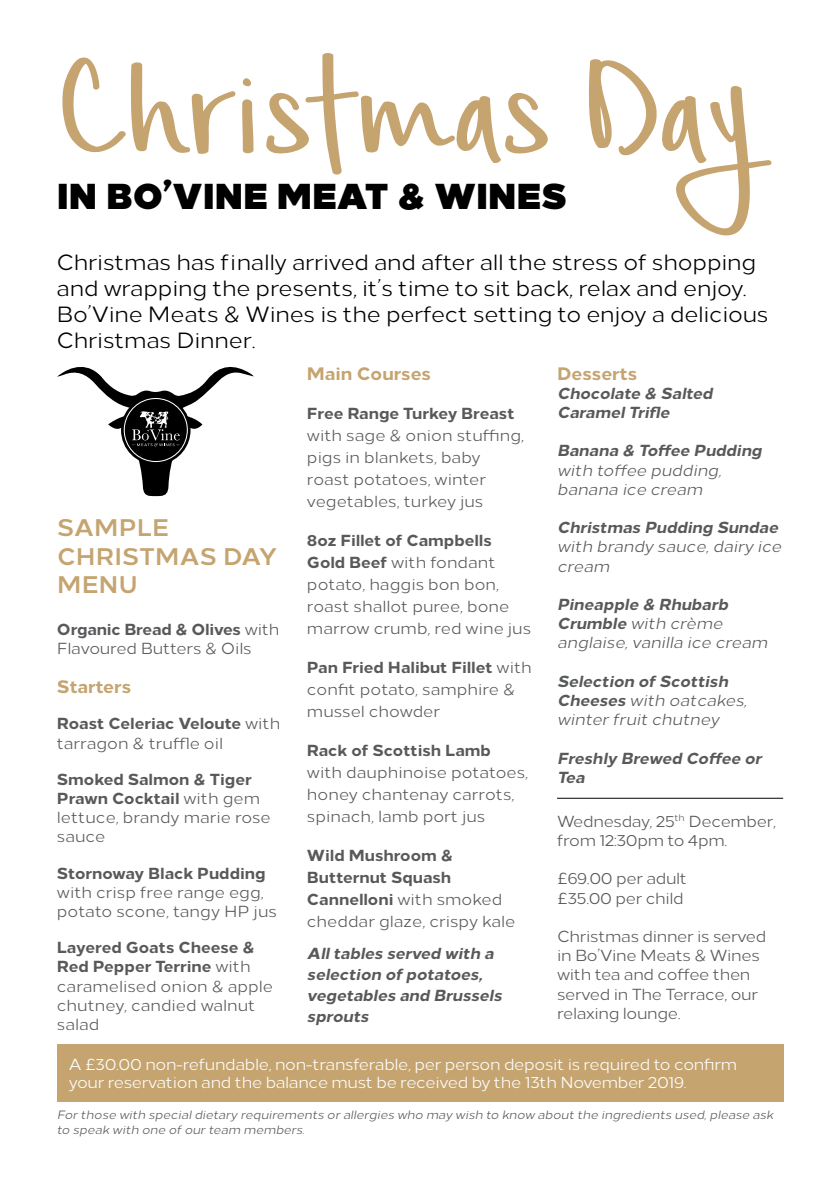
<style>
.page{position:relative;width:840px;height:1191px;background:#fff}
.page>*{position:absolute;margin:0;border:0;box-sizing:border-box;transform-origin:0 0}
.t1{font:194px "Simple Joys";letter-spacing:-.03em;color:#c5a470}
.t2{font:900 36px "Loew";color:#000}
.t3{font:700 24px/28.8px "Loew";letter-spacing:.01em;color:#c5a470}
.t4{font:22px/26px "Loew";letter-spacing:-.01em;color:#000}
.t5{font:800 18px "Loew";color:#c5a470}
.t6{font:16px/22px "Loew";color:#58595b}
.t7{font:italic 16px/19.2px "Loew";color:#58595b}
.t8{font:16px/19.2px "Loew";letter-spacing:-.02em;color:#58595b}
.t9{font:italic 800 16px/21px "Loew";color:#58595b}
.t10{font:16px/18px "Loew";letter-spacing:-.02em;color:#fff}
.t11{font:800 16px/22px "Loew";color:#58595b}
.t12{font:italic 12px/14.4px "Loew";color:#58595b}
.s1{font-weight:800}
.s2{font-weight:400}
</style>
<div class="page">
<svg style="left:57px;top:366px;width:196px;height:130px"></svg>
<hr style="left:556px;top:797px;width:226px;height:1px;background:#000">
<div style="left:57px;top:1044px;width:725px;height:57px;background:#c5a470"></div>
<h1 class="t1" style="left:57px;top:26px;width:698px">Christmas Day</h1>
<h2 class="t2" style="left:57px;top:164px;width:511px">IN BO’VINE MEAT &amp; WINES</h2>
<h3 class="t4" style="left:57px;top:247px;width:713px">Christmas has finally arrived and after all the stress of shopping and wrapping the presents, it’s time to sit back, relax and enjoy.<br>Bo’Vine Meats &amp; Wines is the perfect setting to enjoy a delicious Christmas Dinner.</h3>
<p class="t5" style="left:307px;top:358px;width:125px">Main Courses</p>
<p class="t11" style="left:307px;top:400px;width:209px">Free Range Turkey Breast</p>
<p class="t6" style="left:307px;top:422px;width:218px">with sage &amp; onion stuffing, pigs in blankets, baby roast potatoes, winter vegetables, turkey jus</p>
<p class="t6" style="left:307px;top:527px;width:225px"><span class="s1">8oz Fillet of Campbells<br>Gold Beef</span> with fondant potato, haggis bon bon, roast shallot puree, bone marrow crumb, red wine jus</p>
<p class="t6" style="left:307px;top:654px;width:226px"><span class="s1">Pan Fried Halibut Fillet</span> with confit potato, samphire &amp; mussel chowder</p>
<p class="t11" style="left:307px;top:737px;width:185px">Rack of Scottish Lamb</p>
<p class="t6" style="left:307px;top:759px;width:222px">with dauphinoise potatoes, honey chantenay carrots, spinach, lamb port jus</p>
<p class="t11" style="left:307px;top:842px;width:210px">Wild Mushroom &amp;<br>Butternut Squash<br>Cannelloni <span class="s2">with smoked cheddar glaze, crispy kale</span></p>
<p class="t9" style="left:307px;top:941px;width:200px">Alltables served with a selection ofpotatoes, vegetables and Brussels sprouts</p>
<p class="t5" style="left:556px;top:358px;width:82px">Desserts</p>
<p class="t9" style="left:556px;top:382px;width:161px;line-height:19.2px">Chocolate &amp; Salted<br>CaramelTrifle</p>
<p class="t9" style="left:556px;top:439px;width:210px">Banana &amp; Toffee Pudding</p>
<p class="t7" style="left:556px;top:459px;width:169px">with toffee pudding, banana ice cream</p>
<p class="t9" style="left:556px;top:515px;width:226px">Christmas Pudding Sundae</p>
<p class="t7" style="left:556px;top:536px;width:229px">with brandy sauce,dairy ice cream</p>
<p class="t7" style="left:556px;top:593px;width:216px"><span class="s1">Pineapple &amp; Rhubarb<br>Crumble</span> with crème anglaise,vanilla ice cream</p>
<p class="t7" style="left:557px;top:670px;width:195px"><span class="s1">Selection ofScottish<br>Cheeses</span> with oatcakes, winterfruitchutney</p>
<p class="t9" style="left:557px;top:747px;width:210px;line-height:19.2px">Freshly Brewed Coffee or<br>Tea</p>
<h3 class="t3" style="left:57px;top:511px;width:222px">SAMPLE<br>CHRISTMAS DAY<br>MENU</h3>
<p class="t6" style="left:57px;top:618px;width:224px;line-height:19.2px"><span class="s1">Organic Bread &amp; Olives</span> with<br>Flavoured Butters &amp; Oils</p>
<p class="t5" style="left:57px;top:671px;width:76px">Starters</p>
<p class="t6" style="left:57px;top:712px;width:225px;line-height:19.2px"><span class="s1">Roast Celeriac Veloute</span> with tarragon &amp; truffle oil</p>
<p class="t6" style="left:57px;top:768px;width:215px;line-height:19.2px"><span class="s1">Smoked Salmon &amp; Tiger<br>Prawn Cocktail</span> with gem lettuce, brandy marie rose sauce</p>
<p class="t11" style="left:57px;top:860px;width:210px">Stornoway Black Pudding</p>
<p class="t6" style="left:57px;top:881px;width:221px;line-height:19.2px">with crisp free range egg, potato scone, tangy HP jus</p>
<p class="t6" style="left:57px;top:936px;width:217px;line-height:19.2px"><span class="s1">Layered Goats Cheese &amp;<br>Red Pepper Terrine</span> with caramelised onion &amp; apple chutney, candied walnut salad</p>
<p class="t8" style="left:556px;top:810px;width:220px">Wednesday, 25<sup>th</sup> December, from 12:30pm to 4pm.</p>
<p class="t8" style="left:556px;top:867px;width:131px">£69.00 per adult £35.00 per child</p>
<p class="t8" style="left:556px;top:925px;width:211px">Christmas dinner is served in Bo’Vine Meats &amp; Wines with tea and coffee then served in The Terrace, our relaxing lounge.</p>
<p class="t10" style="left:69px;top:1053px;width:669px">A £30.00 non-refundable, non-transferable, per person deposit is required to confirm your reservation and the balance must be received by the 13th November 2019.</p>
<p class="t12" style="left:57px;top:1106px;width:720px">Forthose with specialdietary requirements orallergies who may wish to know aboutthe ingredients used,please ask to speak with one ofourteam members.</p>
</div>
